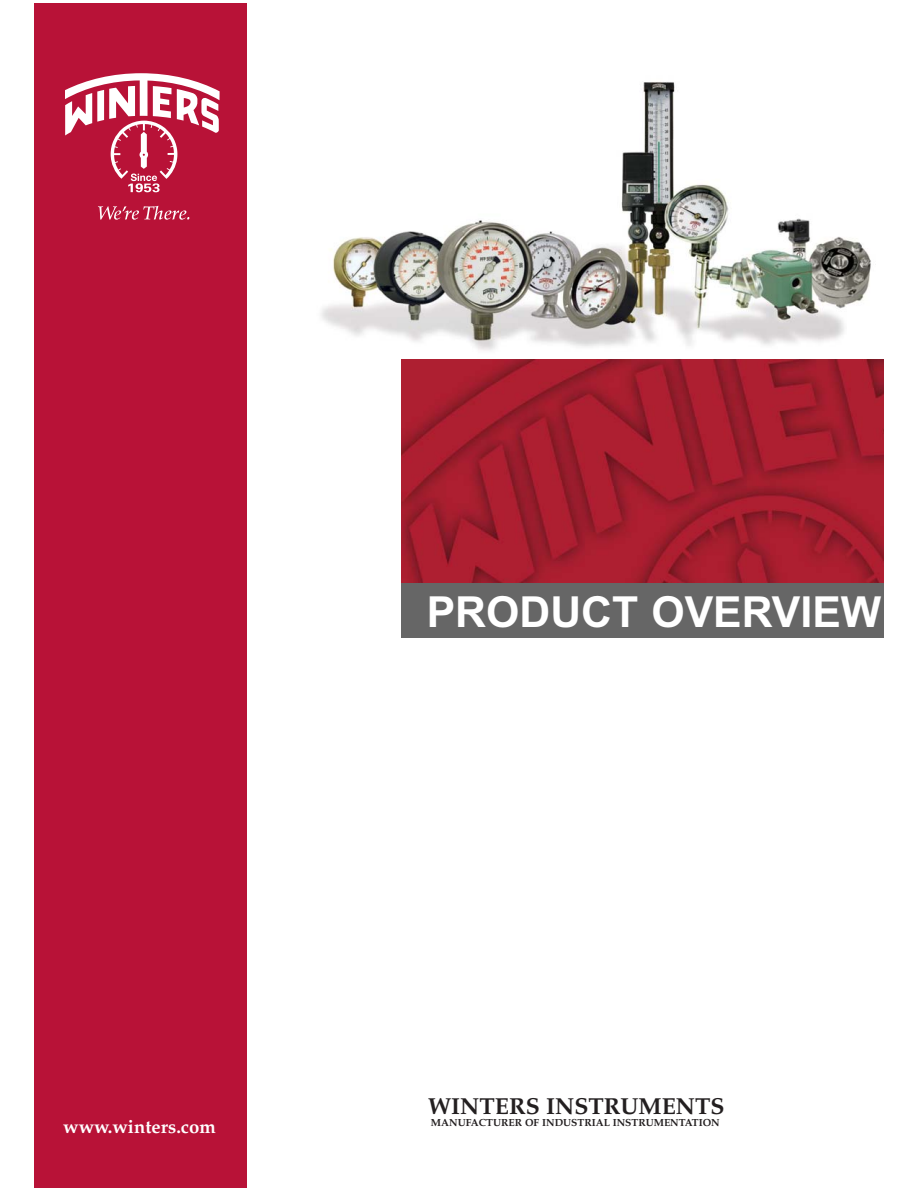
<style>
.page{position:relative;width:918px;height:1188px;background:#fff}
.page>*{position:absolute;margin:0;border:0;box-sizing:border-box;transform-origin:0 0}
.t1{font:700 42.75px "Arial";color:#fff}
.t2{font:700 23.1px "Palatino";color:#231f20}
.t3{font:700 18.6px "Palatino";color:#fff}
.t4{font:700 10.2px "Palatino";color:#231f20}
</style>
<div class="page">
<img style="left:321px;top:82px;width:563px;height:278px">
<div style="left:34px;top:4px;width:213px;height:1184px;background:#b81237"></div>
<svg style="left:98px;top:206px;width:91px;height:14px"></svg>
<svg style="left:65px;top:73px;width:155px;height:119px"></svg>
<img style="left:401px;top:360px;width:483px;height:223px">
<div style="left:401px;top:583px;width:483px;height:55px;background:#666"></div>
<h3 class="t3" style="left:63px;top:1119px;width:154px">www.winters.com</h3>
<h1 class="t1" style="left:427px;top:596px;width:456px">PRODUCT OVERVIEW</h1>
<h2 class="t2" style="left:428px;top:1097px;width:298px">WINTERS INSTRUMENTS</h2>
<p class="t4" style="left:431px;top:1119px;width:290px">MANUFACTURER OF INDUSTRIAL INSTRUMENTATION</p>
</div>
